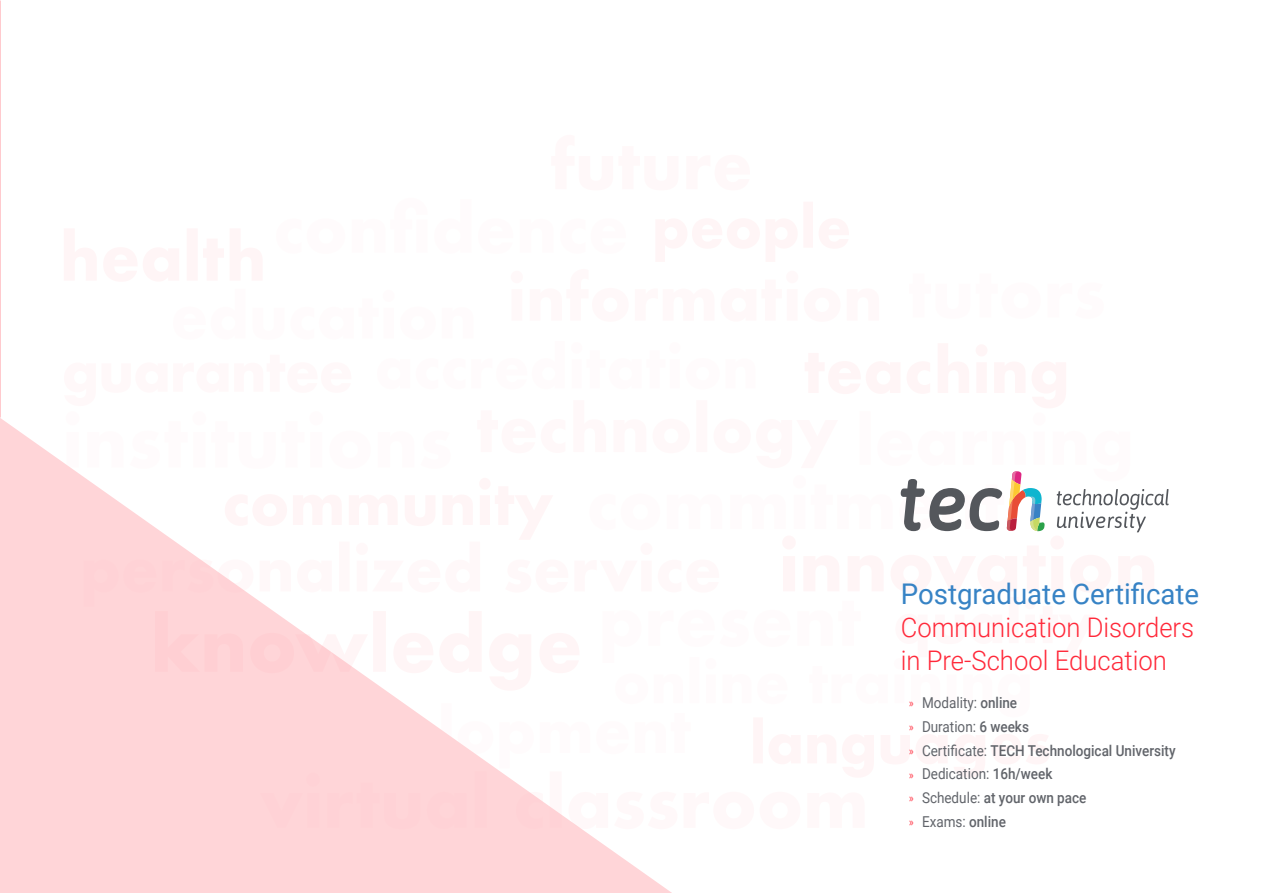
<style>
.page{position:relative;width:1263px;height:893px;background:#fff}
.page>*{position:absolute;margin:0;border:0;box-sizing:border-box;transform-origin:0 0}
.t1{font:28.5px "Roboto";color:#3783c5}
.t2{font:300 27px/33px "Roboto";color:#ff293a;scale:.95 1}
.t3{font:500 15px/23.7px "Roboto";color:#61646a;scale:.9 1}
.s1{font-family:"Myriad Pro";font-weight:400;font-size:12px;color:#ff293a}
.s2{font-weight:400}
</style>
<div class="page">
<div style="left:0;top:418px;width:672px;height:475px;background:#ffd5d8"></div>
<svg style="left:64px;top:418px;width:1104px;height:411px"></svg>
<h1 class="t1" style="left:901px;top:574px;width:300px">Postgraduate Certificate</h1>
<h2 class="t2" style="left:901px;top:610px;width:310px">Communication Disorders in Pre-School Education</h2>
<p class="t3" style="left:909px;top:690px;width:297px"><span class="s1">»</span> <span class="s2">Modality:</span> online<br><span class="s1">»</span> <span class="s2">Duration:</span> 6 weeks<br><span class="s1">»</span> <span class="s2">Certificate:</span> TECH Technological University <span class="s1">»</span> <span class="s2">Dedication:</span> 16h/week<br><span class="s1">»</span> <span class="s2">Schedule:</span> at your own pace<br><span class="s1">»</span> <span class="s2">Exams:</span> online</p>
</div>
